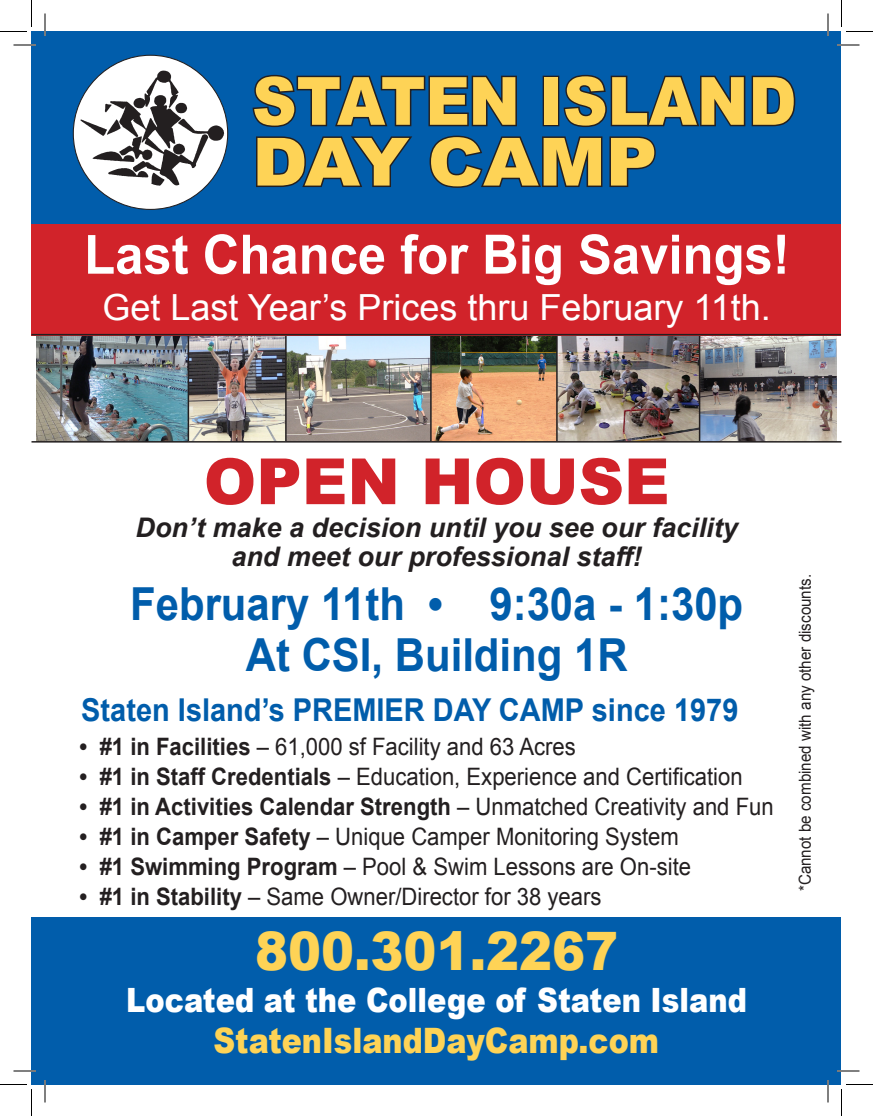
<style>
.page{position:relative;width:873px;height:1116px;background:#fff}
.page>*{position:absolute;margin:0;border:0;box-sizing:border-box;transform-origin:0 0}
.t1{font:900 66.6px "Arial";color:#fed356;scale:.93 1}
.t2{font:900 66.6px "Arial";color:#fed356;scale:1.07 1}
.t3{font:900 63.75px "Arial";color:#d1232a}
.t4{font:700 54.45px "Arial";color:#fff;scale:.93 1}
.t5{font:900 53.1px "Arial";color:#fed356;scale:.93 1}
.t6{font:700 45.6px "Arial";color:#015dab;scale:.92 1}
.t7{font:36px "Arial";color:#fff}
.t8{font:900 35.1px "Arial";color:#fed356;scale:.86 1}
.t9{font:900 33.45px "Arial";color:#fff;scale:.86 1}
.t10{font:700 31.5px "Arial";color:#015dab;scale:.92 1}
.t11{font:italic 700 27px "Arial";color:#231f20}
.t12{font:24px "Arial";color:#231f20;scale:.92 1}
.t13{font:700 24px "Arial";color:#231f20;scale:.92 1}
.t14{font:16.5px "Arial";color:#231f20;scale:.92 1}
.s1{font-weight:700}
.s2{font-weight:400}
</style>
<div class="page">
<img style="left:558px;top:335px;width:279px;height:106px">
<img style="left:37px;top:335px;width:519px;height:106px">
<hr style="left:188px;top:335px;width:1px;height:106px;background:#231f20">
<hr style="left:285px;top:335px;width:2px;height:106px;background:#231f20">
<hr style="left:430px;top:335px;width:2px;height:106px;background:#231f20">
<hr style="left:556px;top:335px;width:2px;height:106px;background:#231f20">
<hr style="left:699px;top:335px;width:1px;height:106px;background:#231f20">
<div style="left:32px;top:917px;width:810px;height:167px;background:#015dab"></div>
<div style="left:32px;top:32px;width:810px;height:192px;background:#015dab"></div>
<div style="left:32px;top:224px;width:810px;height:111px;background:#d1232a"></div>
<svg style="left:252px;top:74px;width:544px;height:114px"></svg>
<div style="left:73px;top:55px;width:155px;height:154px;background:#fff;border-radius:50%"></div>
<img style="left:80px;top:66px;width:145px;height:127px">
<hr style="left:32px;top:334px;width:809px;height:1px;background:#231f20">
<hr style="left:32px;top:441px;width:810px;height:2px;background:#231f20">
<hr style="left:14px;top:44px;width:22px;height:2px;background:#fff">
<hr style="left:837px;top:44px;width:23px;height:2px;background:#fff">
<hr style="left:14px;top:1070px;width:22px;height:2px;background:#fff">
<hr style="left:837px;top:1070px;width:23px;height:2px;background:#fff">
<hr style="left:44px;top:14px;width:2px;height:22px;background:#fff">
<hr style="left:44px;top:1080px;width:2px;height:22px;background:#fff">
<hr style="left:827px;top:14px;width:2px;height:22px;background:#fff">
<hr style="left:827px;top:1080px;width:2px;height:22px;background:#fff">
<svg style="left:14px;top:45px;width:22px;height:1px"></svg>
<svg style="left:837px;top:45px;width:23px;height:1px"></svg>
<svg style="left:14px;top:1071px;width:22px;height:1px"></svg>
<svg style="left:837px;top:1071px;width:23px;height:1px"></svg>
<svg style="left:45px;top:14px;width:1px;height:22px"></svg>
<svg style="left:45px;top:1080px;width:1px;height:22px"></svg>
<svg style="left:828px;top:14px;width:1px;height:22px"></svg>
<svg style="left:828px;top:1080px;width:1px;height:22px"></svg>
<svg style="left:0;top:0;width:32px;height:32px"></svg>
<svg style="left:0;top:1084px;width:32px;height:32px"></svg>
<svg style="left:841px;top:0;width:32px;height:32px"></svg>
<svg style="left:841px;top:1084px;width:32px;height:32px"></svg>
<p class="t1" style="left:252px;top:53px;width:587px">STATEN ISLAND</p>
<p class="t2" style="left:252px;top:113px;width:380px">DAY CAMP</p>
<p class="t4" style="left:84px;top:218px;width:760px">Last Chance for Big Savings!</p>
<p class="t7" style="left:103px;top:284px;width:670px">Get Last Year’s Prices thru February 11th.</p>
<p class="t3" style="left:204px;top:435px;width:467px">OPEN HOUSE</p>
<p class="t11" style="left:136px;top:510px;width:604px">Don’t make a decision until you see our facility</p>
<p class="t11" style="left:231px;top:539px;width:412px">and meet our professional staff!</p>
<p class="t6" style="left:130px;top:574px;width:668px">February 11th • 9:30a - 1:30p</p>
<p class="t6" style="left:246px;top:625px;width:416px">At CSI, Building 1R</p>
<p class="t10" style="left:81px;top:689px;width:716px">Staten Island’s PREMIER DAY CAMP since 1979</p>
<p class="t12" style="left:80px;top:731px;width:541px"><span class="s1">• #1 in Facilities</span> – 61,000 sf Facility and 63 Acres</p>
<p class="t12" style="left:80px;top:761px;width:722px"><span class="s1">• #1 in Staff Credentials</span> – Education, Experience and Certification</p>
<p class="t13" style="left:80px;top:790px;width:756px">• #1 in Activities Calendar Strength <span class="s2">– Unmatched Creativity and Fun</span></p>
<p class="t12" style="left:80px;top:821px;width:653px"><span class="s1">• #1 in Camper Safety</span> – Unique Camper Monitoring System</p>
<p class="t12" style="left:80px;top:851px;width:666px"><span class="s1">• #1 Swimming Program</span> – Pool &amp; Swim Lessons are On-site</p>
<p class="t12" style="left:80px;top:881px;width:569px"><span class="s1">• #1 in Stability</span> – Same Owner/Director for 38 years</p>
<p class="t5" style="left:255px;top:913px;width:392px">800.301.2267</p>
<p class="t9" style="left:126px;top:976px;width:723px">Located at the College of Staten Island</p>
<p class="t8" style="left:214px;top:1015px;width:520px">StatenIslandDayCamp.com</p>
<p class="t14" style="left:794px;top:891px;width:346px;rotate:-90deg">*Cannot be combined with any other discounts.</p>
</div>
